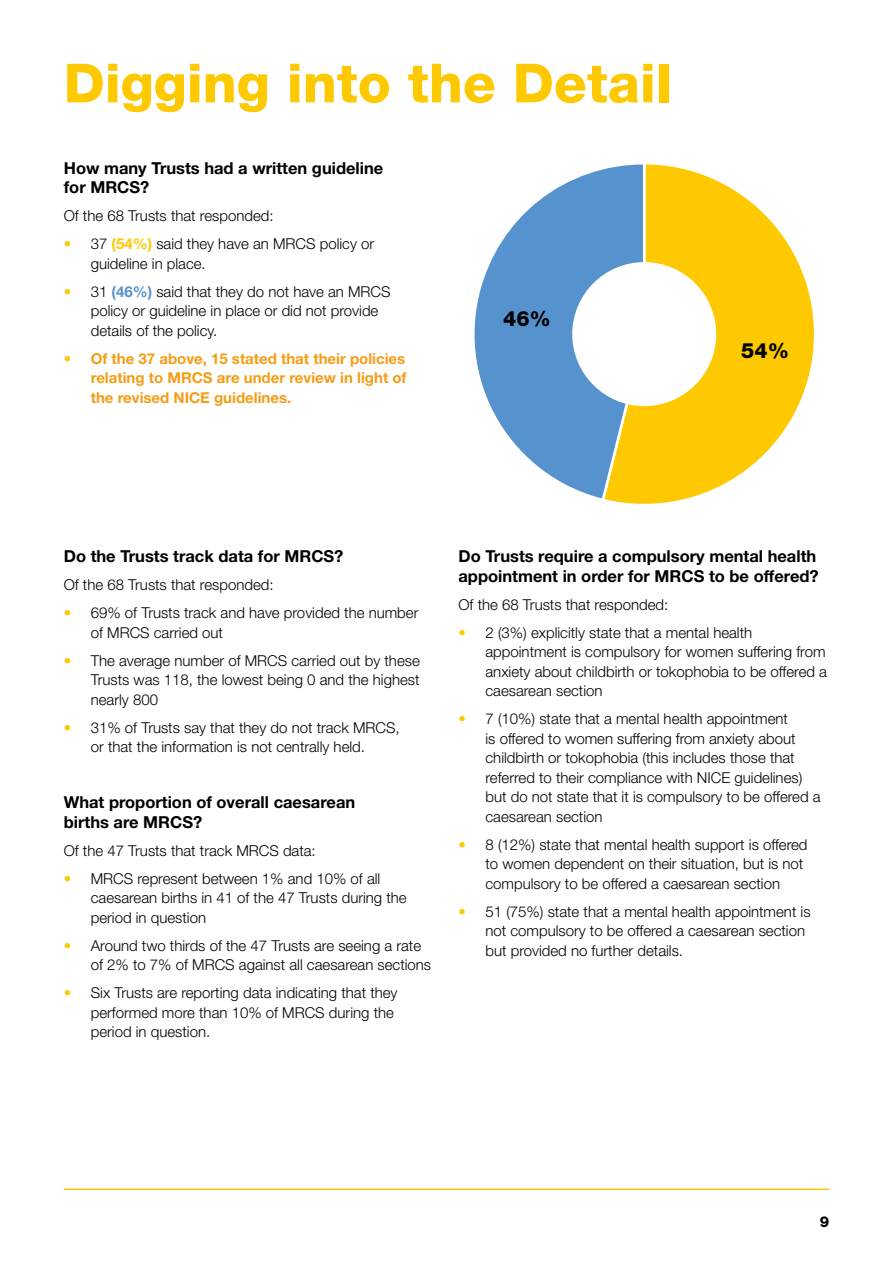
<style>
.page{position:relative;width:893px;height:1263px;background:#fff}
.page>*{position:absolute;margin:0;border:0;box-sizing:border-box;transform-origin:0 0}
.t1{font:800 54px "Helvetica Neue LT Std";color:#fec900}
.t2{font:800 21px "Helvetica Neue LT Std";color:#000}
.t3{font:700 16.5px/19.5px "Helvetica Neue LT Std";color:#000}
.t4{font:300 15px/19.5px "Helvetica Neue LT Std";color:#000}
.t5{font:700 15px/19.5px "Helvetica Neue LT Std";color:#f59d15;text-align:justify}
.t6{font:800 15px "Helvetica Neue LT Std";color:#000}
.s1{font-weight:800;color:#fec900}
.s2{font-weight:700;color:#fec900}
.s3{font-weight:700;color:#5692ce}
</style>
<div class="page">
<hr style="left:64px;top:1188px;width:765px;height:2px;background:#fec900">
<svg style="left:627px;top:164px;width:187px;height:340px"></svg>
<svg style="left:474px;top:164px;width:173px;height:339px"></svg>
<div style="left:572px;top:262px;width:144px;height:144px;background:#fff;border-radius:50%"></div>
<h1 class="t1" style="left:64px;top:51px;width:609px">Digging into the Detail</h1>
<p class="t3" style="left:64px;top:158px;width:321px">How many Trusts had a written guideline for MRCS?</p>
<p class="t4" style="left:64px;top:206px;width:211px">Of the 68 Trusts that responded:</p>
<p class="t4" style="left:91px;top:234px;width:285px;text-indent:-27px"><span class="s1">•</span> 37 <span class="s2">(54%)</span> said they have an MRCS policy or guideline in place.</p>
<p class="t4" style="left:91px;top:281px;width:301px;text-indent:-27px"><span class="s1">•</span> 31 <span class="s3">(46%)</span> said that they do not have an MRCS policy or guideline in place or did not provide details of the policy.</p>
<p class="t5" style="left:91px;top:348px;width:317px;text-indent:-27px"><span class="s1">•</span> Of the 37 above, 15 stated that their policies relating to MRCS are under review in light of the revised NICE guidelines.</p>
<h2 class="t2" style="left:503px;top:306px;width:49px">46%</h2>
<h2 class="t2" style="left:741px;top:338px;width:49px">54%</h2>
<p class="t3" style="left:64px;top:546px;width:281px">Do the Trusts track data for MRCS?</p>
<p class="t4" style="left:64px;top:575px;width:211px">Of the 68 Trusts that responded:</p>
<p class="t4" style="left:91px;top:603px;width:329px;text-indent:-27px"><span class="s1">•</span> 69% of Trusts track and have provided the number of MRCS carried out</p>
<p class="t4" style="left:91px;top:650px;width:331px;text-align:justify;text-indent:-27px"><span class="s1">•</span> The average number of MRCS carried out by these Trusts was 118, the lowest being 0 and the highest nearly 800</p>
<p class="t4" style="left:64px;top:717px;width:337px;text-align:center"><span class="s1">•</span> 31% of Trusts say that they do not track MRCS, or that the information is not centrally held.</p>
<p class="t3" style="left:64px;top:792px;width:293px">What proportion of overall caesarean births are MRCS?</p>
<p class="t4" style="left:64px;top:840px;width:254px">Of the 47 Trusts that track MRCS data:</p>
<p class="t4" style="left:91px;top:868px;width:317px;text-indent:-27px"><span class="s1">•</span> MRCS represent between 1% and 10% of all caesarean births in 41 of the 47 Trusts during the period in question</p>
<p class="t4" style="left:91px;top:935px;width:342px;text-indent:-27px"><span class="s1">•</span> Around two thirds of the 47 Trusts are seeing a rate of 2% to 7% of MRCS against all caesarean sections</p>
<p class="t4" style="left:91px;top:983px;width:308px;text-indent:-27px"><span class="s1">•</span> Six Trusts are reporting data indicating that they performed more than 10% of MRCS during the period in question.</p>
<p class="t3" style="left:458px;top:546px;width:362px">Do Trusts require a compulsory mental health appointment in order for MRCS to be offered?</p>
<p class="t4" style="left:458px;top:594px;width:211px">Of the 68 Trusts that responded:</p>
<p class="t4" style="left:485px;top:622px;width:343px;text-indent:-27px"><span class="s1">•</span> 2 (3%) explicitly state that a mental health appointment is compulsory for women suffering from anxiety about childbirth or tokophobia to be offered a caesarean section</p>
<p class="t4" style="left:485px;top:709px;width:337px;text-indent:-27px"><span class="s1">•</span> 7 (10%) state that a mental health appointment<br>is offered to women suffering from anxiety about childbirth or tokophobia (this includes those that referred to their compliance with NICE guidelines) but do not state that it is compulsory to be offered a caesarean section</p>
<p class="t4" style="left:485px;top:834px;width:324px;text-indent:-27px"><span class="s1">•</span> 8 (12%) state that mental health support is offered to women dependent on their situation, but is not compulsory to be offered a caesarean section</p>
<p class="t4" style="left:485px;top:901px;width:327px;text-indent:-27px"><span class="s1">•</span> 51 (75%) state that a mental health appointment is not compulsory to be offered a caesarean section but provided no further details.</p>
<p class="t6" style="left:820px;top:1212px;width:11px">9</p>
</div>
